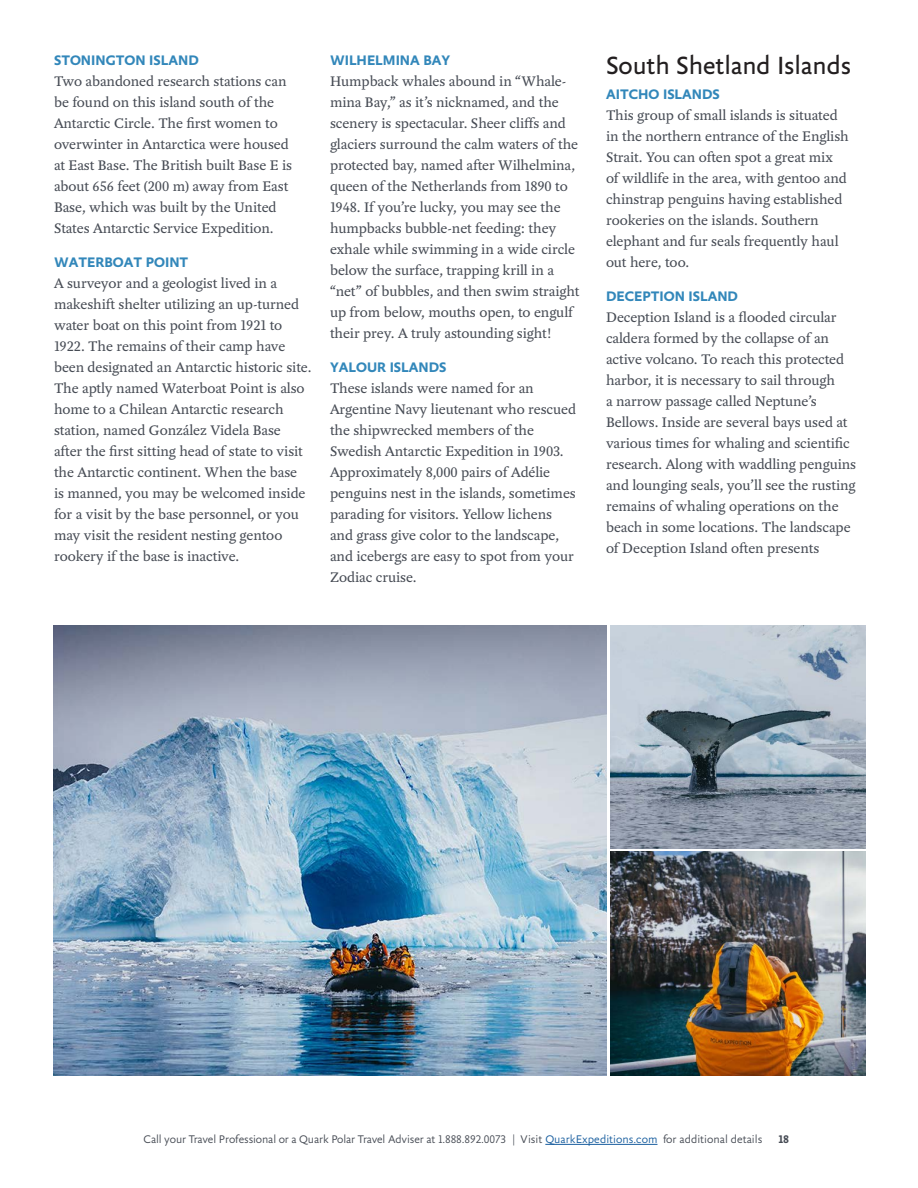
<style>
.page{position:relative;width:918px;height:1188px;background:#fff}
.page>*{position:absolute;margin:0;border:0;box-sizing:border-box;transform-origin:0 0}
.Med_headers{font:27px "Yoga Sans OT";letter-spacing:-.005em;color:#231f20}
.Body_Copy{font:15px/21px "Yoga OT";letter-spacing:-.005em;color:#464b54}
.Day_by_Day_headers{font:700 15px "Yoga Sans OT";color:#3287ba}
.t1{font:300 12px "Yoga Sans OT";letter-spacing:-.01em;color:#464b54}
.t2{font:700 12px "Yoga Sans OT";color:#464b54}
.s1{color:#175d9e}
</style>
<div class="page">
<img style="left:610px;top:851px;width:255px;height:224px">
<img style="left:610px;top:625px;width:255px;height:223px">
<img style="left:54px;top:625px;width:552px;height:450px">
<hr style="left:545px;top:1144px;width:113px;height:1px;background:#175d9e">
<p class="Day_by_Day_headers" style="left:54px;top:52px;width:146px">STONINGTON ISLAND</p>
<p class="Body_Copy" style="left:54px;top:71px;width:240px">Two abandoned research stations can be found on this island south of the Antarctic Circle. The first women to overwinter in Antarctica were housed at East Base. The British built Base E is about 656 feet (200 m) away from East Base, which was built by the United States Antarctic Service Expedition.</p>
<p class="Day_by_Day_headers" style="left:54px;top:255px;width:136px">WATERBOAT POINT</p>
<p class="Body_Copy" style="left:54px;top:273px;width:259px">A surveyor and a geologist lived in a makeshift shelter utilizing an up-turned water boat on this point from 1921 to 1922. The remains of their camp have been designated an Antarctic historic site.<br>The aptly named Waterboat Point is also home to a Chilean Antarctic research station, named González Videla Base after the first sitting head of state to visit the Antarctic continent. When the base<br>is manned, you may be welcomed inside for a visit by the base personnel, or you may visit the resident nesting gentoo rookery if the base is inactive.</p>
<p class="Day_by_Day_headers" style="left:330px;top:52px;width:122px">WILHELMINA BAY</p>
<p class="Body_Copy" style="left:330px;top:71px;width:251px">Humpback whales abound in “Whale&shy;mina Bay,” as it’s nicknamed, and the scenery is spectacular. Sheer cliffs and glaciers surround the calm waters of the protected bay, named after Wilhelmina, queen of the Netherlands from 1890 to 1948. If you’re lucky, you may see the humpbacks bubble-net feeding: they exhale while swimming in a wide circle below the surface, trapping krill in a “net” of bubbles, and then swim straight up from below, mouths open, to engulf their prey. A truly astounding sight!</p>
<p class="Day_by_Day_headers" style="left:330px;top:359px;width:118px">YALOUR ISLANDS</p>
<p class="Body_Copy" style="left:330px;top:378px;width:247px">These islands were named for an Argentine Navy lieutenant who rescued the shipwrecked members of the Swedish Antarctic Expedition in 1903.<br>Approximately 8,000 pairs of Adélie penguins nest in the islands, sometimes parading for visitors. Yellow lichens and grass give color to the landscape, and icebergs are easy to spot from your Zodiac cruise.</p>
<p class="Med_headers" style="left:606px;top:51px;width:247px">South Shetland Islands</p>
<p class="Day_by_Day_headers" style="left:606px;top:86px;width:115px">AITCHO ISLANDS</p>
<p class="Body_Copy" style="left:606px;top:105px;width:244px">This group of small islands is situated in the northern entrance of the English Strait. You can often spot a great mix of wildlife in the area, with gentoo and chinstrap penguins having established rookeries on the islands. Southern elephant and fur seals frequently haul out here, too.</p>
<p class="Day_by_Day_headers" style="left:606px;top:288px;width:133px">DECEPTION ISLAND</p>
<p class="Body_Copy" style="left:606px;top:307px;width:252px">Deception Island is a flooded circular caldera formed by the collapse of an active volcano. To reach this protected harbor, it is necessary to sail through<br>a narrow passage called Neptune’s Bellows. Inside are several bays used at various times for whaling and scientific research. Along with waddling penguins and lounging seals, you’ll see the rusting remains of whaling operations on the beach in some locations. The landscape of Deception Island often presents</p>
<p class="t1" style="left:144px;top:1133px;width:620px">Call your Travel Professional or a Quark Polar Travel Adviser at 1.888.892.0073 | Visit <span class="s1">QuarkExpeditions.com</span> for additional details</p>
<p class="t2" style="left:779px;top:1133px;width:12px">18</p>
</div>
